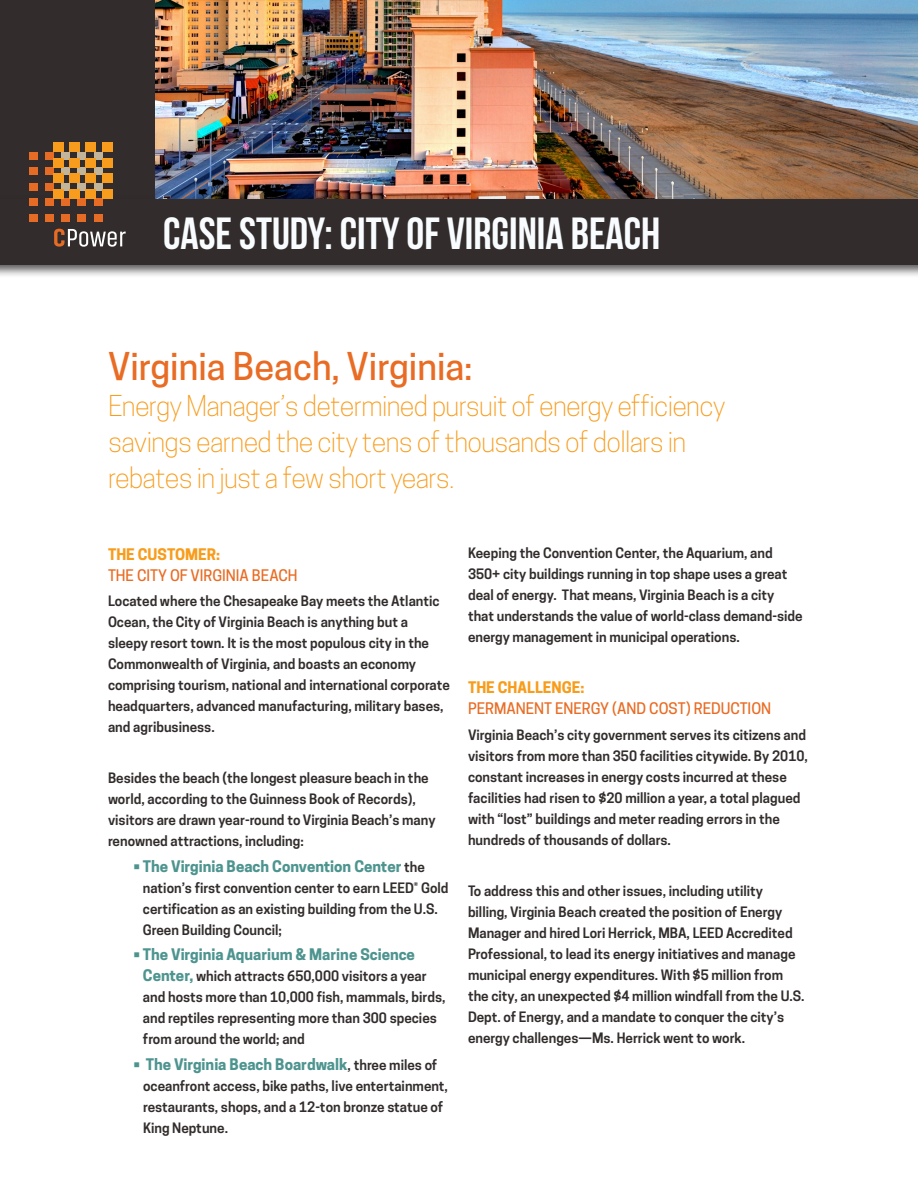
<style>
.page{position:relative;width:918px;height:1188px;background:#fff}
.page>*{position:absolute;margin:0;border:0;box-sizing:border-box;transform-origin:0 0}
.t1{font:700 45px "Bebas Neue";color:#f9fcfe}
.t2{font:500 36px "Cooper Hewitt";color:#e96c24}
.t3{font:300 27px/36px "Cooper Hewitt";letter-spacing:-.025em;color:#f89c1c}
.t4{font:700 15px "Cooper Hewitt";color:#4d948f}
.t5{font:500 15px "Cooper Hewitt";color:#e96c24}
.t6{font:700 15px "Cooper Hewitt";color:#f89c1c}
.t7{font:600 13.5px/21px "Cooper Hewitt";color:#322d2c}
.s1{font-weight:600;font-size:13.5px;color:#322d2c}
.s2{font-weight:700;font-size:15px;color:#4d948f}
</style>
<div class="page">
<img style="left:155px;top:0;width:763px;height:195px">
<div style="left:0;top:0;width:155px;height:265px;background:#322d2c"></div>
<div style="left:0;top:195px;width:918px;height:83px;background:#231f20;opacity:.75"></div>
<div style="left:0;top:199px;width:918px;height:66px;background:#322d2c"></div>
<svg style="left:54px;top:229px;width:72px;height:18px"></svg>
<div style="left:62px;top:152px;width:8px;height:8px;background:#c2b599"></div>
<div style="left:62px;top:167px;width:8px;height:8px;background:#c2b599"></div>
<div style="left:62px;top:183px;width:8px;height:8px;background:#c2b599"></div>
<div style="left:78px;top:152px;width:8px;height:8px;background:#c2b599"></div>
<div style="left:78px;top:167px;width:8px;height:8px;background:#c2b599"></div>
<div style="left:78px;top:183px;width:8px;height:8px;background:#c2b599"></div>
<div style="left:94px;top:152px;width:8px;height:8px;background:#c2b599"></div>
<div style="left:94px;top:167px;width:8px;height:8px;background:#c2b599"></div>
<div style="left:94px;top:183px;width:8px;height:8px;background:#c2b599"></div>
<div style="left:30px;top:152px;width:8px;height:8px;background:#e66b24"></div>
<div style="left:30px;top:167px;width:8px;height:8px;background:#e66b24"></div>
<div style="left:30px;top:183px;width:8px;height:8px;background:#e66b24"></div>
<div style="left:30px;top:198px;width:8px;height:8px;background:#e66b24"></div>
<div style="left:30px;top:214px;width:8px;height:8px;background:#e66b24"></div>
<div style="left:46px;top:152px;width:8px;height:8px;background:#e66b24"></div>
<div style="left:46px;top:167px;width:8px;height:8px;background:#e66b24"></div>
<div style="left:46px;top:183px;width:8px;height:8px;background:#e66b24"></div>
<div style="left:46px;top:198px;width:8px;height:8px;background:#e66b24"></div>
<div style="left:46px;top:214px;width:8px;height:8px;background:#e66b24"></div>
<div style="left:62px;top:198px;width:8px;height:8px;background:#e66b24"></div>
<div style="left:62px;top:214px;width:8px;height:8px;background:#e66b24"></div>
<div style="left:78px;top:198px;width:8px;height:8px;background:#e66b24"></div>
<div style="left:78px;top:214px;width:8px;height:8px;background:#e66b24"></div>
<div style="left:94px;top:198px;width:8px;height:8px;background:#e66b24"></div>
<div style="left:94px;top:214px;width:8px;height:8px;background:#e66b24"></div>
<div style="left:54px;top:142px;width:10px;height:10px;background:#f79c1c"></div>
<div style="left:54px;top:158px;width:10px;height:9px;background:#f79c1c"></div>
<div style="left:54px;top:173px;width:10px;height:10px;background:#f79c1c"></div>
<div style="left:70px;top:142px;width:10px;height:10px;background:#f79c1c"></div>
<div style="left:70px;top:158px;width:10px;height:9px;background:#f79c1c"></div>
<div style="left:70px;top:173px;width:10px;height:10px;background:#f79c1c"></div>
<div style="left:70px;top:189px;width:10px;height:9px;background:#f79c1c"></div>
<div style="left:54px;top:189px;width:10px;height:9px;background:#f79c1c"></div>
<div style="left:86px;top:142px;width:10px;height:10px;background:#f79c1c"></div>
<div style="left:86px;top:158px;width:10px;height:9px;background:#f79c1c"></div>
<div style="left:86px;top:173px;width:10px;height:10px;background:#f79c1c"></div>
<div style="left:86px;top:189px;width:10px;height:9px;background:#f79c1c"></div>
<div style="left:102px;top:142px;width:10px;height:10px;background:#f79c1c"></div>
<div style="left:102px;top:158px;width:10px;height:9px;background:#f79c1c"></div>
<div style="left:102px;top:173px;width:10px;height:10px;background:#f79c1c"></div>
<div style="left:102px;top:189px;width:10px;height:9px;background:#f79c1c"></div>
<h1 class="t1" style="left:163px;top:209px;width:499px">CASE STUDY: CITY OF VIRGINIA BEACH</h1>
<h2 class="t2" style="left:108px;top:346px;width:366px">Virginia Beach, Virginia:</h2>
<h3 class="t3" style="left:108px;top:388px;width:619px">Energy Manager’s determined pursuit of energy efficiency savings earned the city tens of thousands of dollars in rebates in just a few short years.</h3>
<p class="t6" style="left:108px;top:545px;width:114px">THE CUSTOMER:</p>
<p class="t5" style="left:108px;top:566px;width:191px">THE CITY OF VIRGINIA BEACH</p>
<p class="t7" style="left:108px;top:590px;width:343px">Located where the Chesapeake Bay meets the Atlantic Ocean, the City of Virginia Beach is anything but a sleepy resort town. It is the most populous city in the Commonwealth of Virginia, and boasts an economy comprising tourism, national and international corporate headquarters, advanced manufacturing, military bases, and agribusiness.</p>
<p class="t7" style="left:108px;top:768px;width:329px">Besides the beach (the longest pleasure beach in the world, according to the Guinness Book of Records), visitors are drawn year-round to Virginia Beach’s many renowned attractions, including:</p>
<p class="t4" style="left:134px;top:857px;width:293px">• The Virginia Beach Convention Center <span class="s1">the</span></p>
<p class="t7" style="left:143px;top:877px;width:307px">nation’s first convention center to earn LEED® Gold certification as an existing building from the U.S.<br>Green Building Council;</p>
<p class="t4" style="left:134px;top:945px;width:283px">• The Virginia Aquarium &amp; Marine Science</p>
<p class="t7" style="left:143px;top:965px;width:304px"><span class="s2">Center,</span> which attracts 650,000 visitors a year and hosts more than 10,000 fish, mammals, birds, and reptiles representing more than 300 species from around the world; and</p>
<p class="t4" style="left:134px;top:1055px;width:305px">• The Virginia Beach Boardwalk<span class="s1">, three miles of</span></p>
<p class="t7" style="left:143px;top:1075px;width:306px">oceanfront access, bike paths, live entertainment, restaurants, shops, and a 12-ton bronze statue of<br>King Neptune.</p>
<p class="t7" style="left:468px;top:543px;width:336px">Keeping the Convention Center, the Aquarium, and 350+ city buildings running in top shape uses a great deal of energy. That means, Virginia Beach is a city that understands the value of world-class demand-side energy management in municipal operations.</p>
<p class="t6" style="left:468px;top:679px;width:118px">THE CHALLENGE:</p>
<p class="t5" style="left:468px;top:700px;width:305px">PERMANENT ENERGY (AND COST) REDUCTION</p>
<p class="t7" style="left:468px;top:724px;width:341px">Virginia Beach’s city government serves its citizens and visitors from more than 350 facilities citywide. By 2010, constant increases in energy costs incurred at these facilities had risen to $20 million a year, a total plagued with “lost” buildings and meter reading errors in the hundreds of thousands of dollars.</p>
<p class="t7" style="left:468px;top:880px;width:338px">To address this and other issues, including utility billing, Virginia Beach created the position of Energy Manager and hired Lori Herrick, MBA, LEED Accredited Professional, to lead its energy initiatives and manage municipal energy expenditures. With $5 million from the city, an unexpected $4 million windfall from the U.S.<br>Dept. of Energy, and a mandate to conquer the city’s energy challenges—Ms. Herrick went to work.</p>
</div>
